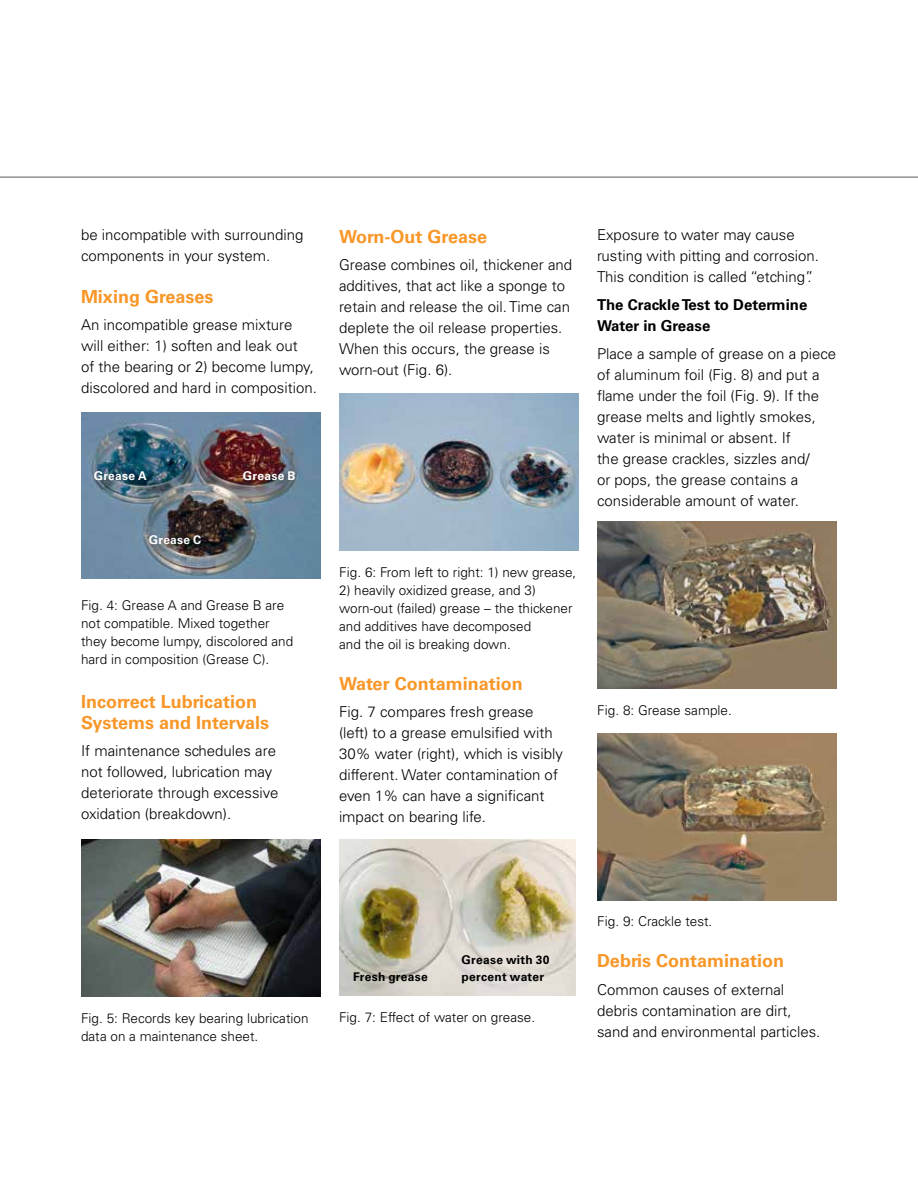
<style>
.page{position:relative;width:918px;height:1188px;background:#fff}
.page>*{position:absolute;margin:0;border:0;box-sizing:border-box;transform-origin:0 0}
.t1{font:700 18px/21px "Univers LT Std";color:#f89728}
.t2{font:300 15px/21px "Univers LT Std";color:#000}
.t3{font:700 15px/21px "Univers LT Std";color:#000}
.t4{font:300 13.5px/18px "Univers LT Std";color:#000}
.t5{font:700 12px/16.5px "Univers LT Std";letter-spacing:.025em;color:#000}
.t6{font:700 12px "Univers LT Std";letter-spacing:.025em;color:#fff}
</style>
<div class="page">
<img style="left:81px;top:413px;width:240px;height:166px">
<img style="left:81px;top:839px;width:240px;height:158px">
<img style="left:339px;top:393px;width:240px;height:158px">
<img style="left:339px;top:839px;width:236px;height:157px">
<img style="left:597px;top:521px;width:240px;height:167px">
<img style="left:597px;top:733px;width:240px;height:167px">
<hr style="left:0;top:177px;width:918px;height:1px;background:#58595b">
<p class="t2" style="left:81px;top:225px;width:224px">be incompatible with surrounding components in your system.</p>
<p class="t1" style="left:81px;top:286px;width:134px">Mixing Greases</p>
<p class="t2" style="left:81px;top:315px;width:237px">An incompatible grease mixture will either: 1) soften and leak out<br>of the bearing or 2) become lumpy, discolored and hard in composition.</p>
<p class="t6" style="left:94px;top:469px;width:55px">Grease A</p>
<p class="t6" style="left:243px;top:469px;width:54px">Grease B</p>
<p class="t6" style="left:149px;top:533px;width:54px">Grease C</p>
<p class="t4" style="left:81px;top:596px;width:214px">Fig. 4: Grease A and Grease B are not compatible. Mixed together they become lumpy, discolored and hard in composition (Grease C).</p>
<p class="t1" style="left:81px;top:691px;width:190px">Incorrect Lubrication<br>Systems and Intervals</p>
<p class="t2" style="left:81px;top:741px;width:199px">If maintenance schedules are not followed, lubrication may deteriorate through excessive oxidation (breakdown).</p>
<p class="t1" style="left:339px;top:226px;width:150px">Worn-Out Grease</p>
<p class="t2" style="left:339px;top:254px;width:235px">Grease combines oil, thickener and additives, that act like a sponge to retain and release the oil. Time can deplete the oil release properties.<br>When this occurs, the grease is worn-out (Fig. 6).</p>
<p class="t2" style="left:597px;top:225px;width:224px">Exposure to water may cause rusting with pitting and corrosion.<br>This condition is called “etching”.</p>
<p class="t3" style="left:597px;top:294px;width:212px">The Crackle Test to Determine<br>Water in Grease</p>
<p class="t2" style="left:597px;top:343px;width:241px">Place a sample of grease on a piece of aluminum foil (Fig. 8) and put a flame under the foil (Fig. 9). If the grease melts and lightly smokes, water is minimal or absent. If<br>the grease crackles, sizzles and/<br>or pops, the grease contains a considerable amount of water.</p>
<p class="t4" style="left:339px;top:564px;width:239px">Fig. 6: From left to right: 1) new grease,</p>
<p class="t4" style="left:339px;top:582px;width:235px">2) heavily oxidized grease, and 3) worn-out (failed) grease – the thickener and additives have decomposed<br>and the oil is breaking down.</p>
<p class="t1" style="left:339px;top:673px;width:185px">Water Contamination</p>
<p class="t2" style="left:339px;top:701px;width:225px">Fig. 7 compares fresh grease (left) to a grease emulsified with<br>30% water (right), which is visibly different. Water contamination of even 1% can have a significant impact on bearing life.</p>
<p class="t4" style="left:597px;top:701px;width:136px">Fig. 8: Grease sample.</p>
<p class="t4" style="left:81px;top:1009px;width:229px">Fig. 5: Records key bearing lubrication data on a maintenance sheet.</p>
<p class="t5" style="left:462px;top:952px;width:89px">Grease with 30 percent water</p>
<p class="t4" style="left:339px;top:1008px;width:198px">Fig. 7: Effect of water on grease.</p>
<p class="t5" style="left:353px;top:968px;width:76px">Fresh grease</p>
<p class="t4" style="left:597px;top:913px;width:117px">Fig. 9: Crackle test.</p>
<p class="t1" style="left:597px;top:950px;width:189px">Debris Contamination</p>
<p class="t2" style="left:597px;top:979px;width:225px">Common causes of external debris contamination are dirt, sand and environmental particles.</p>
</div>
